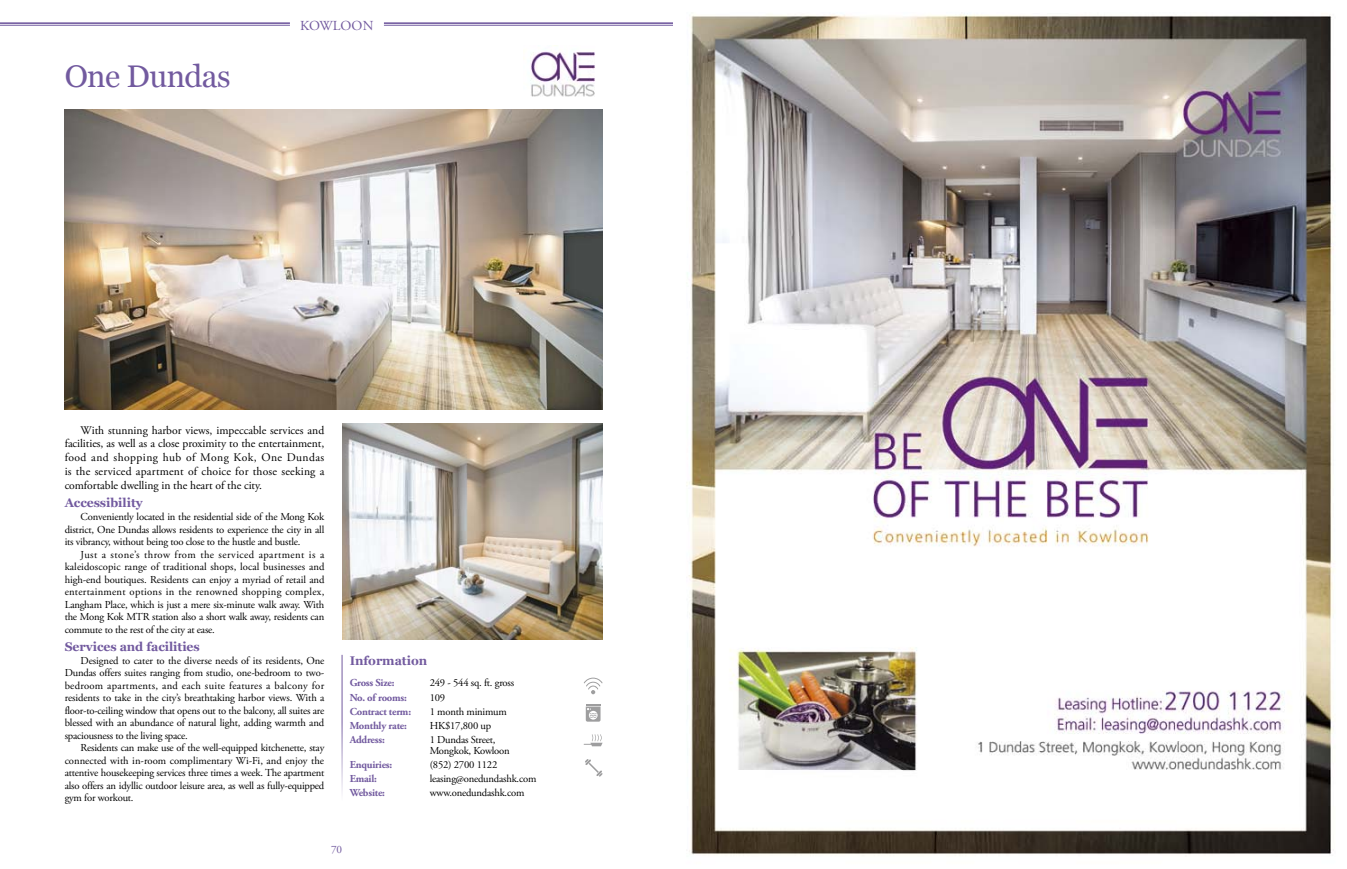
<style>
.page{position:relative;width:1347px;height:869px;background:#fff}
.page>*{position:absolute;margin:0;border:0;box-sizing:border-box;transform-origin:0 0}
.t1{font:31.25px "Georgia";letter-spacing:-.02em;color:#725a9f}
.t2{font:13.75px "Adobe Garamond Pro";letter-spacing:.01em;color:#725a9f}
.t3{font:700 12.5px "Georgia";letter-spacing:-.005em;color:#725a9f}
.t4{font:11.62px/13.8px "Adobe Garamond Pro";letter-spacing:-.005em;color:#000;text-align:justify}
.t5{font:11.25px "Adobe Garamond Pro";color:#725a9f}
.t6{font:10.62px/12.5px "Adobe Garamond Pro";letter-spacing:-.02em;color:#000;text-align:justify}
.t7{font:700 10.62px "Adobe Garamond Pro";letter-spacing:-.02em;color:#725a9f}
</style>
<div class="page">
<img style="left:65px;top:109px;width:537px;height:300px">
<img style="left:342px;top:423px;width:260px;height:216px">
<svg style="left:586px;top:704px;width:14px;height:17px"></svg>
<svg style="left:584px;top:677px;width:18px;height:17px"></svg>
<svg style="left:585px;top:759px;width:17px;height:17px"></svg>
<svg style="left:583px;top:734px;width:19px;height:12px"></svg>
<img style="left:530px;top:51px;width:65px;height:46px">
<hr style="left:341px;top:654px;width:1px;height:156px;background:#725a9f">
<hr style="left:0;top:22px;width:290px;height:2px;background:#725a9f">
<hr style="left:0;top:25px;width:290px;height:1px;background:#725a9f">
<hr style="left:384px;top:22px;width:962px;height:2px;background:#725a9f">
<hr style="left:384px;top:25px;width:962px;height:1px;background:#725a9f">
<img style="left:673px;top:13px;width:673px;height:842px">
<h1 class="t1" style="left:65px;top:57px;width:167px">One Dundas</h1>
<p class="t2" style="left:300px;top:17px;width:75px">kowloon</p>
<p class="t4" style="left:65px;top:423px;width:261px;text-indent:16px">With stunning harbor views, impeccable services and facilities, as well as a close proximity to the entertainment, food and shopping hub of Mong Kok, One Dundas is the serviced apartment of choice for those seeking a comfortable dwelling in the heart of the city.</p>
<p class="t3" style="left:65px;top:494px;width:79px">Accessibility</p>
<p class="t6" style="left:65px;top:510px;width:261px;text-indent:16px">Conveniently located in the residential side of the Mong Kok district, One Dundas allows residents to experience the city in all its vibrancy, without being too close to the hustle and bustle.</p>
<p class="t6" style="left:65px;top:548px;width:261px;text-indent:16px">Just a stone’s throw from the serviced apartment is a kaleidoscopic range of traditional shops, local businesses and high-end boutiques. Residents can enjoy a myriad of retail and entertainment options in the renowned shopping complex, Langham Place, which is just a mere six-minute walk away. With the Mong Kok MTR station also a short walk away, residents can commute to the rest of the city at ease.</p>
<p class="t3" style="left:65px;top:638px;width:137px">Services and facilities</p>
<p class="t6" style="left:65px;top:654px;width:261px;text-indent:16px">Designed to cater to the diverse needs of its residents, One Dundas offers suites ranging from studio, one-bedroom to two&shy;bedroom apartments, and each suite features a balcony for residents to take in the city’s breathtaking harbor views. With a floor-to-ceiling window that opens out to the balcony, all suites are blessed with an abundance of natural light, adding warmth and spaciousness to the living space.</p>
<p class="t6" style="left:65px;top:741px;width:261px;text-indent:16px">Residents can make use of the well-equipped kitchenette, stay connected with in-room complimentary Wi-Fi, and enjoy the attentive housekeeping services three times a week. The apartment also offers an idyllic outdoor leisure area, as well as fully-equipped gym for workout.</p>
<p class="t3" style="left:350px;top:652px;width:79px">Information</p>
<p class="t7" style="left:350px;top:676px;width:46px">Gross Size:</p>
<p class="t6" style="left:430px;top:677px;width:86px">249 - 544 sq. ft. gross</p>
<p class="t7" style="left:350px;top:690px;width:59px">No. of rooms:</p>
<p class="t6" style="left:430px;top:691px;width:17px">109</p>
<p class="t7" style="left:350px;top:704px;width:63px">Contract term:</p>
<p class="t6" style="left:430px;top:705px;width:79px">1 month minimum</p>
<p class="t7" style="left:350px;top:718px;width:59px">Monthly rate:</p>
<p class="t6" style="left:430px;top:719px;width:63px">HK$17,800 up</p>
<p class="t7" style="left:350px;top:733px;width:37px">Address:</p>
<p class="t6" style="left:430px;top:734px;width:82px;line-height:11.2px">1 Dundas Street,<br>Mongkok, Kowloon</p>
<p class="t7" style="left:350px;top:758px;width:44px">Enquiries:</p>
<p class="t6" style="left:430px;top:758px;width:69px">(852) 2700 1122</p>
<p class="t7" style="left:350px;top:772px;width:29px">Email:</p>
<p class="t6" style="left:430px;top:772px;width:108px">leasing@onedundashk.com</p>
<p class="t7" style="left:350px;top:786px;width:37px">Website:</p>
<p class="t6" style="left:430px;top:786px;width:96px">www.onedundashk.com</p>
<p class="t5" style="left:331px;top:841px;width:13px">70</p>
</div>
